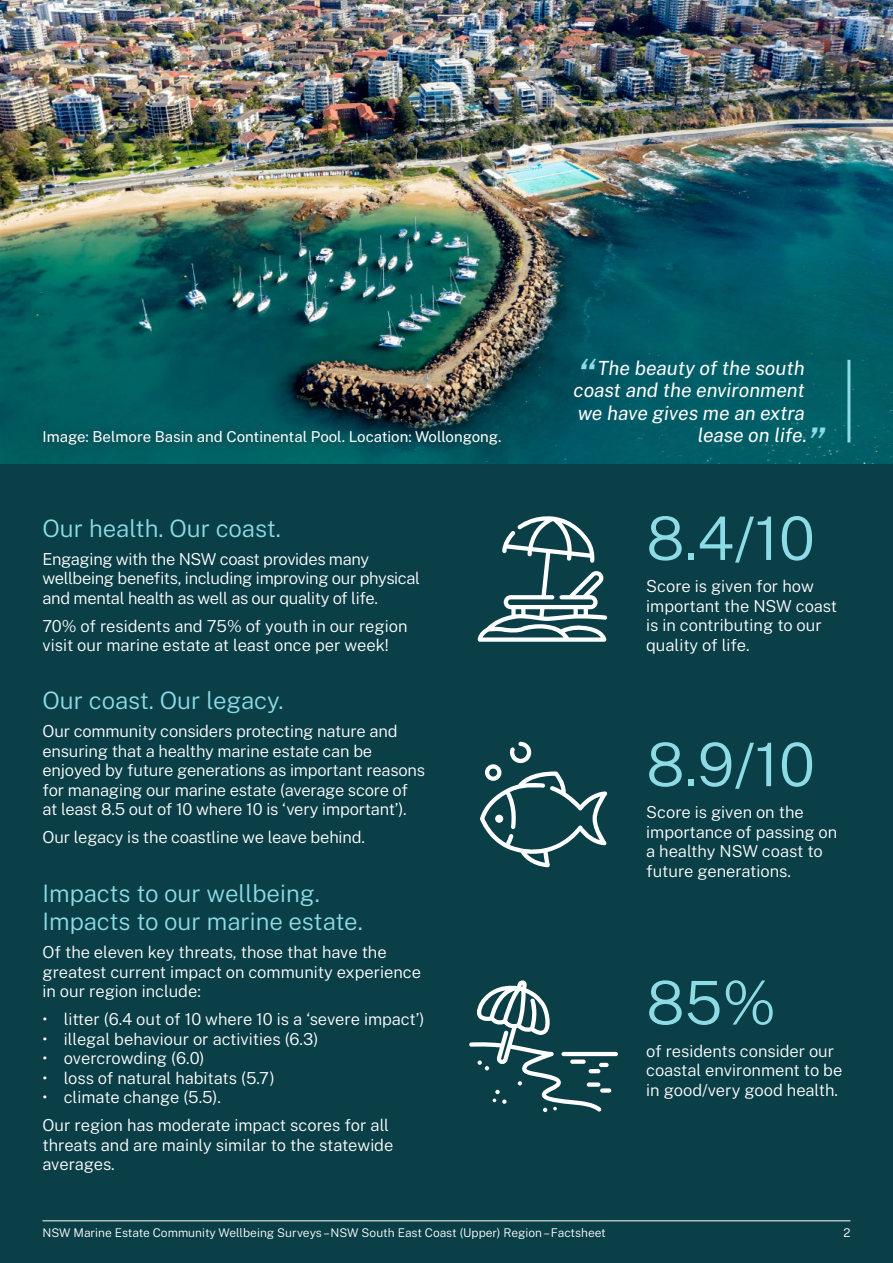
<style>
.page{position:relative;width:893px;height:1263px;background:#0b3f47}
.page>*{position:absolute;margin:0;border:0;box-sizing:border-box;transform-origin:0 0}
.Paragraph{font:300 60px "Public Sans";color:#8cdbe5}
.Pull_out_quote{font:italic 43.5px "Public Sans";color:#8cdbe5}
._2_Sub_Heading{font:300 24px/28.5px "Public Sans";color:#8cdbe5}
.Pull_out_quote-2{font:italic 19.5px/22.5px "Public Sans";color:#fff;text-align:right}
.Paragraph-2{font:300 16.5px/19.5px "Public Sans";letter-spacing:-.01em;color:#fff}
.Paragraph_-_Bullet_S{font:300 16.5px "Public Sans";color:#fff}
.Figures{font:15px "Public Sans";color:#fff}
.t1{font:300 12px "Public Sans";color:#fff}
</style>
<div class="page">
<img style="left:0;top:0;width:893px;height:463px">
<svg style="left:34px;top:422px;width:476px;height:33px;fill:#01585d"></svg>
<hr style="left:847px;top:360px;width:3px;height:82px;background:#8cdbe5">
<hr style="left:561px;top:1052px;width:57px;height:4px;background:#fff;border-radius:2px">
<svg style="left:599px;top:1063px;width:10px;height:4px"></svg>
<div style="left:600px;top:1088px;width:11px;height:5px;background:#fff;border-radius:2px"></div>
<svg style="left:469px;top:980px;width:133px;height:132px"></svg>
<svg style="left:480px;top:742px;width:127px;height:125px"></svg>
<svg style="left:478px;top:516px;width:129px;height:126px"></svg>
<hr style="left:43px;top:1220px;width:807px;height:1px;background:#fff">
<p class="Figures" style="left:43px;top:427px;width:461px">Image: Belmore Basin and Continental Pool. Location: Wollongong.</p>
<h1 class="_2_Sub_Heading" style="left:43px;top:513px;width:240px">Our health. Our coast.</h1>
<p class="Paragraph-2" style="left:43px;top:548px;width:379px">Engaging with the NSW coast provides many wellbeing benefits, including improving our physical and mental health as well as our quality of life.</p>
<p class="Paragraph-2" style="left:43px;top:615px;width:366px">70% of residents and 75% of youth in our region visit our marine estate at least once per week!</p>
<h1 class="_2_Sub_Heading" style="left:43px;top:686px;width:243px">Our coast. Our legacy.</h1>
<p class="Paragraph-2" style="left:43px;top:721px;width:384px">Our community considers protecting nature and ensuring that a healthy marine estate can be enjoyed by future generations as important reasons for managing our marine estate (average score of at least 8.5 out of 10 where 10 is ‘very important’).</p>
<p class="Paragraph-2" style="left:43px;top:827px;width:324px">Our legacy is the coastline we leave behind.</p>
<h1 class="_2_Sub_Heading" style="left:43px;top:878px;width:322px">Impacts to our wellbeing.<br>Impacts to our marine estate.</h1>
<p class="Paragraph-2" style="left:43px;top:942px;width:380px">Of the eleven key threats, those that have the greatest current impact on community experience in our region include:</p>
<p class="Paragraph_-_Bullet_S" style="left:43px;top:1008px;width:383px">• litter (6.4 out of 10 where 10 is a ‘severe impact’)</p>
<p class="Paragraph_-_Bullet_S" style="left:43px;top:1028px;width:277px">• illegal behaviour or activities (6.3)</p>
<p class="Paragraph_-_Bullet_S" style="left:43px;top:1047px;width:164px">• overcrowding (6.0)</p>
<p class="Paragraph_-_Bullet_S" style="left:43px;top:1067px;width:234px">• loss of natural habitats (5.7)</p>
<p class="Paragraph_-_Bullet_S" style="left:43px;top:1086px;width:180px">• climate change (5.5).</p>
<p class="Paragraph-2" style="left:43px;top:1115px;width:352px">Our region has moderate impact scores for all threats and are mainly similar to the statewide averages.</p>
<p class="Pull_out_quote" style="left:577px;top:347px;width:20px">“</p>
<p class="Pull_out_quote-2" style="left:574px;top:356px;width:235px">The beauty of the south coast and the environment we have gives me an extra lease on life.</p>
<p class="Pull_out_quote" style="left:807px;top:415px;width:19px">”</p>
<p class="Paragraph" style="left:646px;top:498px;width:170px">8.4/10</p>
<p class="Paragraph-2" style="left:646px;top:576px;width:192px">Score is given for how important the NSW coast is in contributing to our quality of life.</p>
<p class="Paragraph" style="left:646px;top:725px;width:170px">8.9/10</p>
<p class="Paragraph-2" style="left:646px;top:802px;width:193px">Score is given on the importance of passing on a healthy NSW coast to future generations.</p>
<p class="Paragraph" style="left:646px;top:963px;width:131px">85%</p>
<p class="Paragraph-2" style="left:646px;top:1040px;width:198px">of residents consider our coastal environment to be in good/very good health.</p>
<p class="t1" style="left:43px;top:1224px;width:565px">NSW Marine Estate Community Wellbeing Surveys – NSW South East Coast (Upper) Region – Factsheet</p>
<p class="t1" style="left:843px;top:1224px;width:9px">2</p>
</div>
